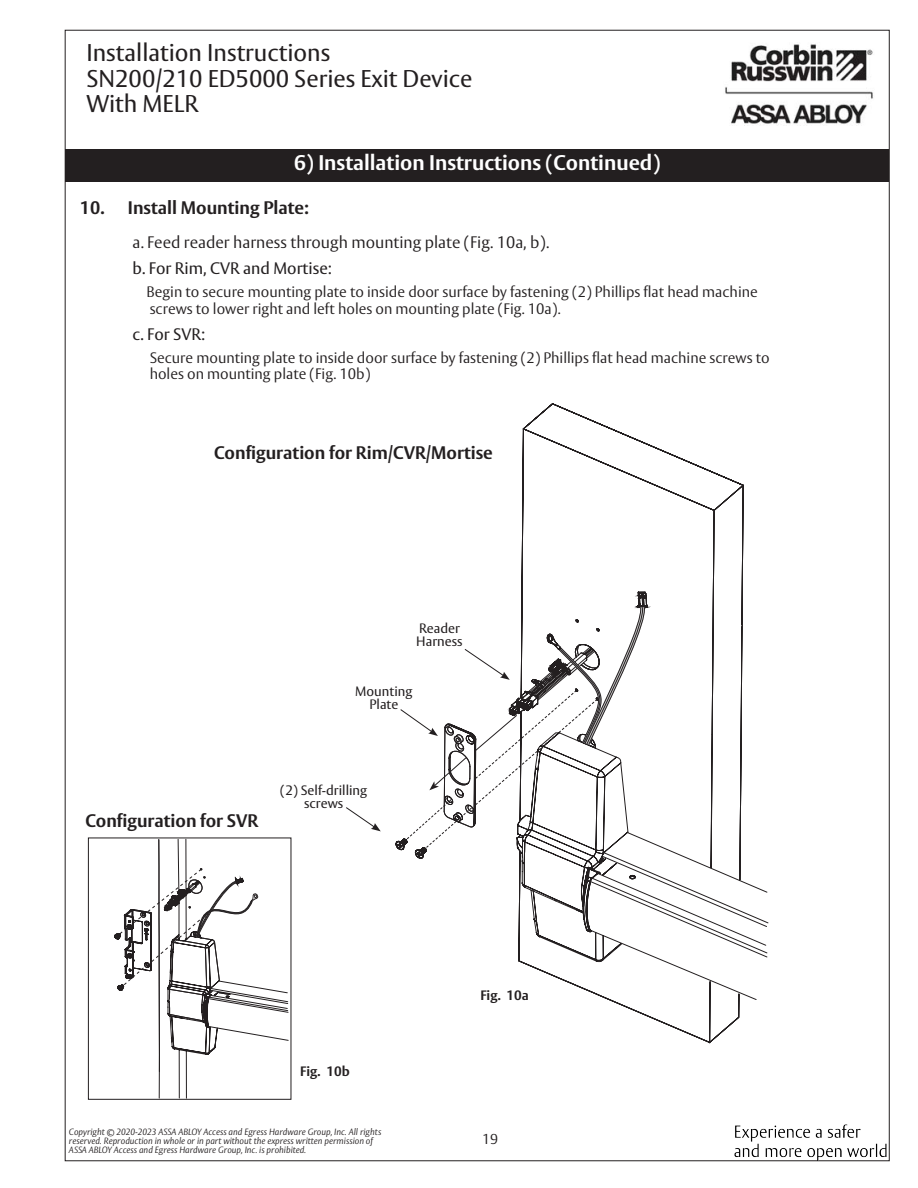
<style>
.page{position:relative;width:918px;height:1188px;background:#fff}
.page>*{position:absolute;margin:0;border:0;box-sizing:border-box;transform-origin:0 0}
.t1{font:24px/25.5px "ASSA Vesta";color:#231f20}
.Heading_2_14_16__Whi{font:700 21px "ASSA Vesta";color:#fff}
.Emphasis{font:700 18px "ASSA Vesta";color:#231f20}
.Body_First_Line_I1_1{font:700 18px "ASSA Vesta";color:#231f20}
.t2{font:300 16.5px "ASSA Vesta";color:#231f20}
.t3{font:16.5px "ASSA Vesta";color:#231f20}
.Body_Text_I1_10_11{font:300 15px/16.5px "ASSA Vesta";color:#231f20}
.t4{font:300 14.25px "ASSA Vesta";color:#231f20}
.Labels{font:13.5px/13.5px "ASSA Vesta";color:#231f20;text-align:center}
.Figures{font:700 13.5px "ASSA Vesta";color:#231f20}
.t5{font:italic 300 9px/9px "ASSA Vesta";color:#231f20}
</style>
<div class="page">
<img style="left:725px;top:44px;width:148px;height:81px">
<img style="left:734px;top:1125px;width:152px;height:36px">
<div style="left:66px;top:149px;width:823px;height:33px;background:#231f20"></div>
<svg style="left:518px;top:484px;width:227px;height:560px"></svg>
<svg style="left:732px;top:613px;width:10px;height:14px"></svg>
<svg style="left:346px;top:807px;width:35px;height:24px"></svg>
<div style="left:88px;top:838px;width:203px;height:262px;border:1px solid #231f20"></div>
<svg style="left:114px;top:837px;width:175px;height:262px"></svg>
<svg style="left:396px;top:592px;width:254px;height:267px"></svg>
<h1 class="t1" style="left:86px;top:41px;width:388px">Installation Instructions<br>SN200/210 ED5000 Series Exit Device<br>With MELR</h1>
<p class="Heading_2_14_16__Whi" style="left:294px;top:150px;width:368px">6) Installation Instructions (Continued)</p>
<p class="Body_First_Line_I1_1" style="left:80px;top:196px;width:231px">10. Install Mounting Plate:</p>
<p class="t2" style="left:132px;top:233px;width:418px">a. Feed reader harness through mounting plate (Fig. 10a, b).</p>
<p class="t3" style="left:132px;top:259px;width:201px">b. For Rim, CVR and Mortise:</p>
<p class="Body_Text_I1_10_11" style="left:146px;top:284px;width:613px">Begin to secure mounting plate to inside door surface by fastening (2) Phillips flat head machine screws to lower right and left holes on mounting plate (Fig. 10a).</p>
<p class="t3" style="left:132px;top:324px;width:74px">c. For SVR:</p>
<p class="Body_Text_I1_10_11" style="left:150px;top:350px;width:622px">Secure mounting plate to inside door surface by fastening (2) Phillips flat head machine screws to holes on mounting plate (Fig. 10b)</p>
<p class="Emphasis" style="left:214px;top:441px;width:280px">Configuration for Rim/CVR/Mortise</p>
<p class="Labels" style="left:416px;top:622px;width:48px;text-align:left">Reader<br>Harness</p>
<p class="Labels" style="left:355px;top:685px;width:59px">Mounting<br>Plate</p>
<p class="Emphasis" style="left:85px;top:810px;width:174px">Configuration for SVR</p>
<p class="Labels" style="left:280px;top:784px;width:89px">(2) Self-drilling screws</p>
<p class="Figures" style="left:300px;top:1063px;width:51px">Fig. 10b</p>
<p class="t5" style="left:69px;top:1128px;width:314px">Copyright © 2020-2023 ASSA ABLOY Access and Egress Hardware Group, Inc. All rights reserved. Reproduction in whole or in part without the express written permission of<br>ASSA ABLOY Access and Egress Hardware Group, Inc. is prohibited.</p>
<p class="Figures" style="left:480px;top:987px;width:50px">Fig. 10a</p>
<p class="t4" style="left:482px;top:1130px;width:17px">19</p>
</div>
